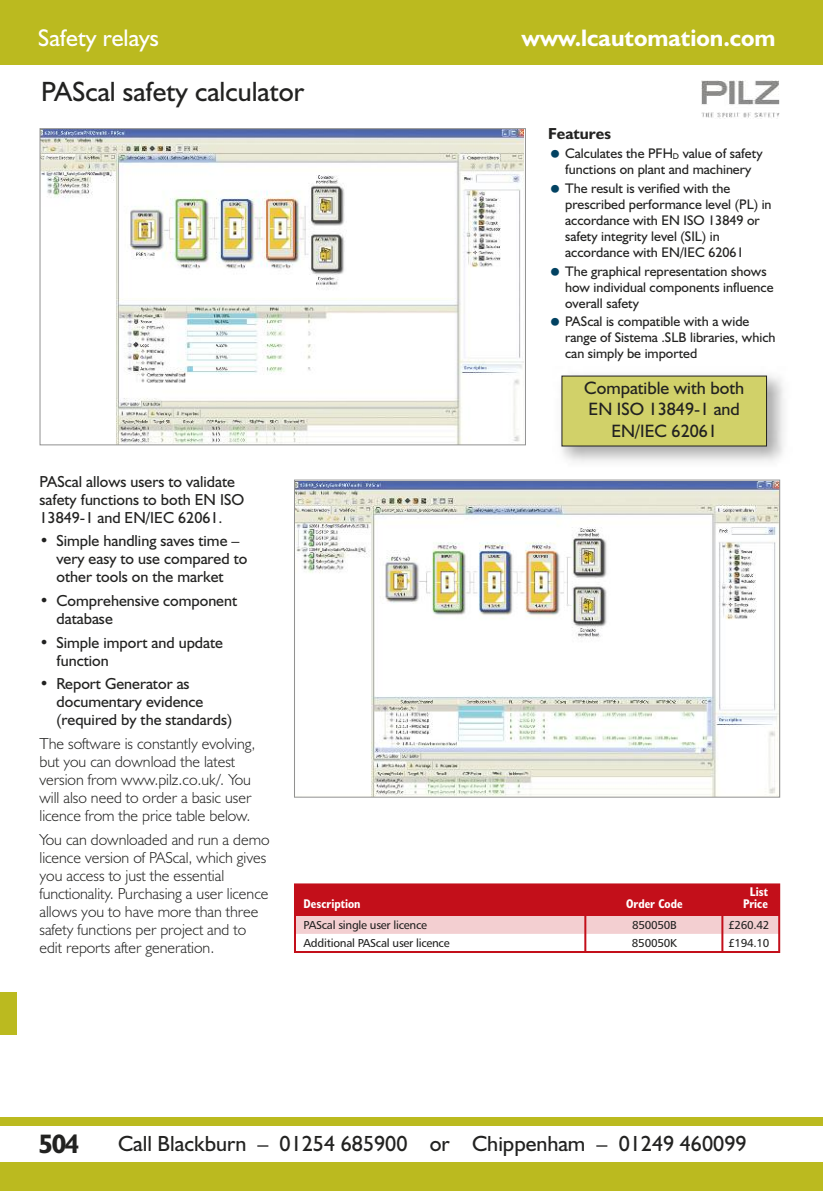
<style>
.page{position:relative;width:823px;height:1191px;background:#fff}
.page>*{position:absolute;margin:0;border:0;box-sizing:border-box;transform-origin:0 0}
.t1{font:28px "Humanist 521 BT";color:#222221}
.t2{font:700 26.8px "Humanist 521 BT";color:#222221}
.t3{font:24.2px "Humanist 521 BT";color:#fff}
.t4{font:700 24px "Humanist 521 BT";color:#fff}
.t5{font:22px "Humanist 521 BT";color:#222221}
.t6{font:18px/21.6px "Humanist 521 BT";color:#222221;text-align:center}
.t7{font:300 16px/18px "Humanist 521 BT";color:#222221}
.t8{font:16px/18px "Humanist 521 BT";color:#222221}
.t9{font:700 16px "Humanist 521 BT";color:#222221}
.t10{font:14px/16px "Humanist 521 BT";color:#222221}
.t11{font:700 condensed 12.8px "Humanist 521 BT";color:#fff}
.t12{font:11.6px "Humanist 777 BT Roman B";letter-spacing:-.025em;color:#222221}
.s1{font-size:8.4px}
</style>
<div class="page">
<div style="left:0;top:0;width:822px;height:65px;background:#bbba1f"></div>
<div style="left:0;top:1162px;width:822px;height:29px;background:#bbba1f"></div>
<div style="left:0;top:1117px;width:822px;height:8px;background:#bbba1f"></div>
<div style="left:0;top:992px;width:17px;height:42px;background:#bbba1f"></div>
<img style="left:41px;top:130px;width:482px;height:313px">
<div style="left:39px;top:128px;width:486px;height:317px;border:1px solid #919190"></div>
<img style="left:296px;top:481px;width:481px;height:314px">
<div style="left:294px;top:479px;width:485px;height:318px;border:1px solid #919190"></div>
<div style="left:294px;top:916px;width:485px;height:18px;background:#f3cfd1"></div>
<div style="left:295px;top:884px;width:483px;height:31px;background:#c30f1a"></div>
<div style="left:294px;top:883px;width:485px;height:70px;border:2px solid #c30f1a"></div>
<hr style="left:584px;top:914px;width:2px;height:38px;background:#c30f1a">
<hr style="left:721px;top:914px;width:2px;height:38px;background:#c30f1a">
<img style="left:561px;top:375px;width:223px;height:87px">
<div style="left:561px;top:376px;width:205px;height:70px;background:#d1d169"></div>
<img style="left:701px;top:81px;width:78px;height:37px">
<h3 class="t3" style="left:38px;top:30px;width:122px">Safety relays</h3>
<h3 class="t4" style="left:521px;top:30px;width:255px">www.lcautomation.com</h3>
<h1 class="t1" style="left:41px;top:82px;width:264px">PAScal safety calculator</h1>
<p class="t9" style="left:547px;top:128px;width:64px">Features</p>
<p class="t10" style="left:564px;top:147px;width:199px">Calculates the PFH<span class="s1">D</span> value of safety functions on plant and machinery</p>
<p class="t10" style="left:564px;top:181px;width:208px">The result is verified with the prescribed performance level (PL) in accordance with EN ISO 13849 or safety integrity level (SIL) in accordance with EN/IEC 62061</p>
<p class="t10" style="left:564px;top:264px;width:210px">The graphical representation shows how individual components influence overall safety</p>
<p class="t10" style="left:564px;top:315px;width:212px">PAScal is compatible with a wide range of Sistema .SLB libraries, which can simply be imported</p>
<p class="t6" style="left:584px;top:378px;width:161px">Compatible with both<br>EN ISO 13849-1 and<br>EN/IEC 62061</p>
<p class="t8" style="left:39px;top:474px;width:206px">PAScal allows users to validate safety functions to both EN ISO<br>13849-1 and EN/IEC 62061.</p>
<p class="t8" style="left:56px;top:533px;width:192px;text-indent:-17px">• Simple handling saves time – very easy to use compared to other tools on the market</p>
<p class="t8" style="left:56px;top:593px;width:182px;text-indent:-17px">• Comprehensive component database</p>
<p class="t8" style="left:56px;top:635px;width:168px;text-indent:-17px">• Simple import and update function</p>
<p class="t8" style="left:56px;top:676px;width:177px;text-indent:-17px">• Report Generator as documentary evidence (required by the standards)</p>
<p class="t7" style="left:39px;top:736px;width:217px">The software is constantly evolving, but you can download the latest version from www.pilz.co.uk/. You will also need to order a basic user licence from the price table below.</p>
<p class="t7" style="left:39px;top:832px;width:231px">You can downloaded and run a demo licence version of PAScal, which gives you access to just the essential functionality. Purchasing a user licence allows you to have more than three safety functions per project and to edit reports after generation.</p>
<p class="t11" style="left:749px;top:887px;width:19px">List</p>
<p class="t11" style="left:303px;top:899px;width:58px">Description</p>
<p class="t11" style="left:625px;top:899px;width:58px">Order Code</p>
<p class="t11" style="left:742px;top:899px;width:26px">Price</p>
<p class="t12" style="left:303px;top:918px;width:125px">PAScal single user licence</p>
<p class="t12" style="left:631px;top:918px;width:46px">850050B</p>
<p class="t12" style="left:727px;top:918px;width:43px">£260.42</p>
<p class="t12" style="left:303px;top:936px;width:147px">Additional PAScal user licence</p>
<p class="t12" style="left:631px;top:936px;width:46px">850050K</p>
<p class="t12" style="left:727px;top:936px;width:43px">£194.10</p>
<h2 class="t2" style="left:39px;top:1134px;width:42px">504</h2>
<h3 class="t5" style="left:118px;top:1135px;width:629px">Call Blackburn – 01254 685900 or Chippenham – 01249 460099</h3>
</div>
